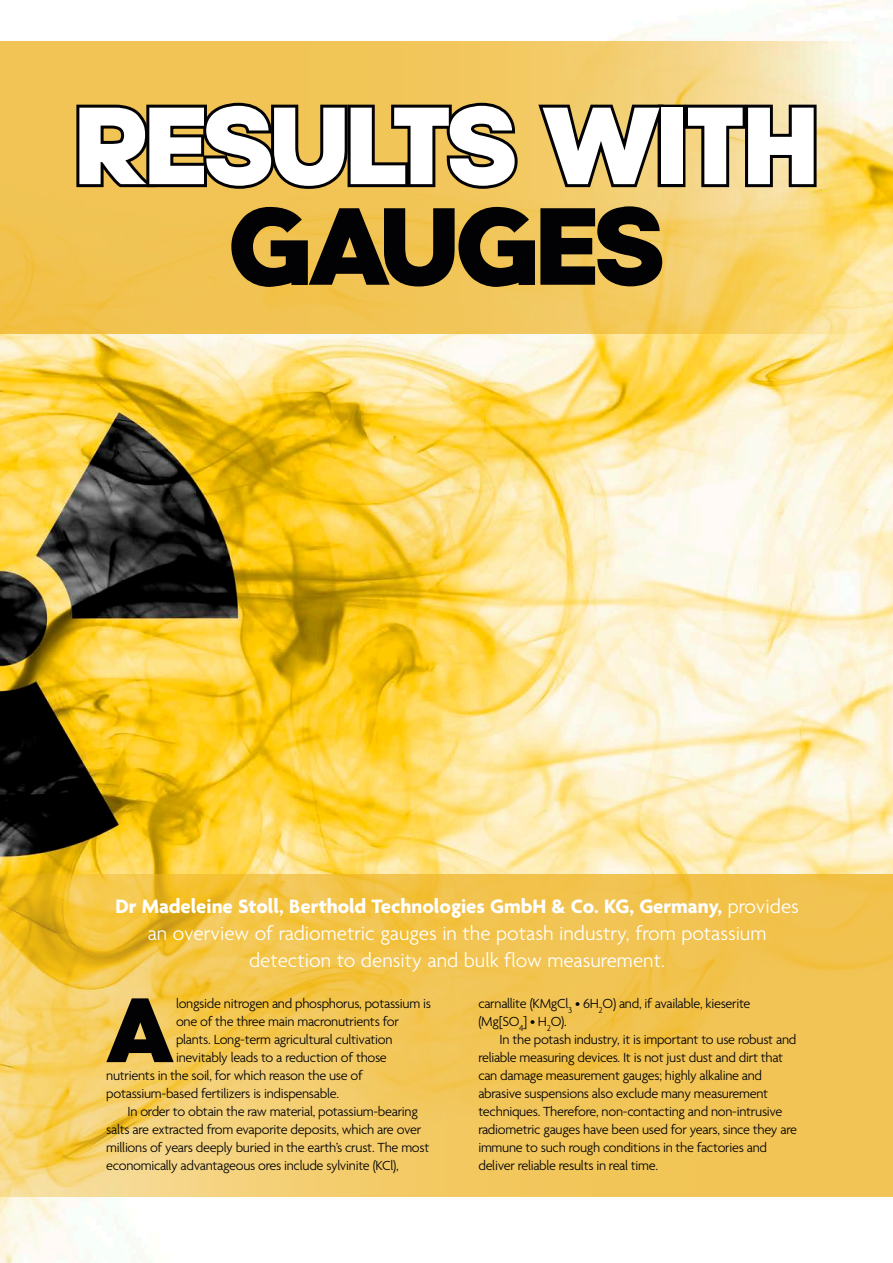
<style>
.page{position:relative;width:893px;height:1263px;background:#fff}
.page>*{position:absolute;margin:0;border:0;box-sizing:border-box;transform-origin:0 0}
.Headline{font:111.9px/100.6px "Provicali";letter-spacing:-.015em;color:#fff;text-align:center}
.Paragraph_1___Drop_c{font:93.3px "Provicali";color:#020205}
.Underhead{font:300 21px/27px "Agenda";color:#fff;text-align:center}
.Body_Text{font:300 14.25px/18px "Agenda";letter-spacing:-.02em;color:#020205}
.Paragraph_1___Drop_c-2{font:300 14.25px "Agenda";letter-spacing:-.02em;color:#020205}
.s1{color:#020205}
.s2{font-weight:700}
</style>
<div class="page">
<img style="left:0;top:0;width:893px;height:1263px">
<svg style="left:0;top:874px;width:893px;height:322px;background:#f2c655"></svg>
<svg style="left:0;top:42px;width:893px;height:292px;background:#f3cb65"></svg>
<svg style="left:73px;top:100px;width:448px;height:92px;background:#9c7f3a"></svg>
<svg style="left:535px;top:100px;width:133px;height:90px;background:#ad9351"></svg>
<div style="left:658px;top:105px;width:27px;height:82px;border:6px solid #020205"></div>
<svg style="left:682px;top:102px;width:138px;height:88px;background:#a08f66"></svg>
<p class="Headline" style="left:77px;top:92px;width:741px">RESULTS WITH<br><span class="s1">GAUGES</span></p>
<p class="Underhead" style="left:115px;top:894px;width:685px"><span class="s2">Dr Madeleine Stoll, Berthold Technologies GmbH &amp; Co. KG, Germany,</span> provides an overview of radiometric gauges in the potash industry, from potassium detection to density and bulk flow measurement.</p>
<p class="Paragraph_1___Drop_c" style="left:106px;top:973px;width:70px">A</p>
<p class="Paragraph_1___Drop_c-2" style="left:176px;top:996px;width:256px">longside nitrogen and phosphorus, potassium is</p>
<p class="Body_Text" style="left:478px;top:995px;width:274px">carnallite (KMgCl<sub>3</sub> • 6H<sub>2</sub>O) and, if available, kieserite (Mg[SO<sub>4</sub>] • H<sub>2</sub>O).</p>
<p class="Body_Text" style="left:478px;top:1031px;width:320px;text-indent:21px">In the potash industry, it is important to use robust and reliable measuring devices. It is not just dust and dirt that can damage measurement gauges; highly alkaline and abrasive suspensions also exclude many measurement techniques. Therefore, non-contacting and non-intrusive radiometric gauges have been used for years, since they are immune to such rough conditions in the factories and deliver reliable results in real time.</p>
<p class="Paragraph_1___Drop_c-2" style="left:176px;top:1014px;width:224px">one of the three main macronutrients for</p>
<p class="Paragraph_1___Drop_c-2" style="left:176px;top:1032px;width:218px">plants. Long-term agricultural cultivation</p>
<p class="Paragraph_1___Drop_c-2" style="left:176px;top:1050px;width:212px">inevitably leads to a reduction of those</p>
<p class="Paragraph_1___Drop_c-2" style="left:106px;top:1068px;width:258px">nutrients in the soil, for which reason the use of</p>
<p class="Paragraph_1___Drop_c-2" style="left:106px;top:1086px;width:234px">potassium-based fertilizers is indispensable.</p>
<p class="Body_Text" style="left:106px;top:1103px;width:324px;text-indent:21px">In order to obtain the raw material, potassium-bearing salts are extracted from evaporite deposits, which are over millions of years deeply buried in the earth’s crust. The most economically advantageous ores include sylvinite (KCl),</p>
</div>
